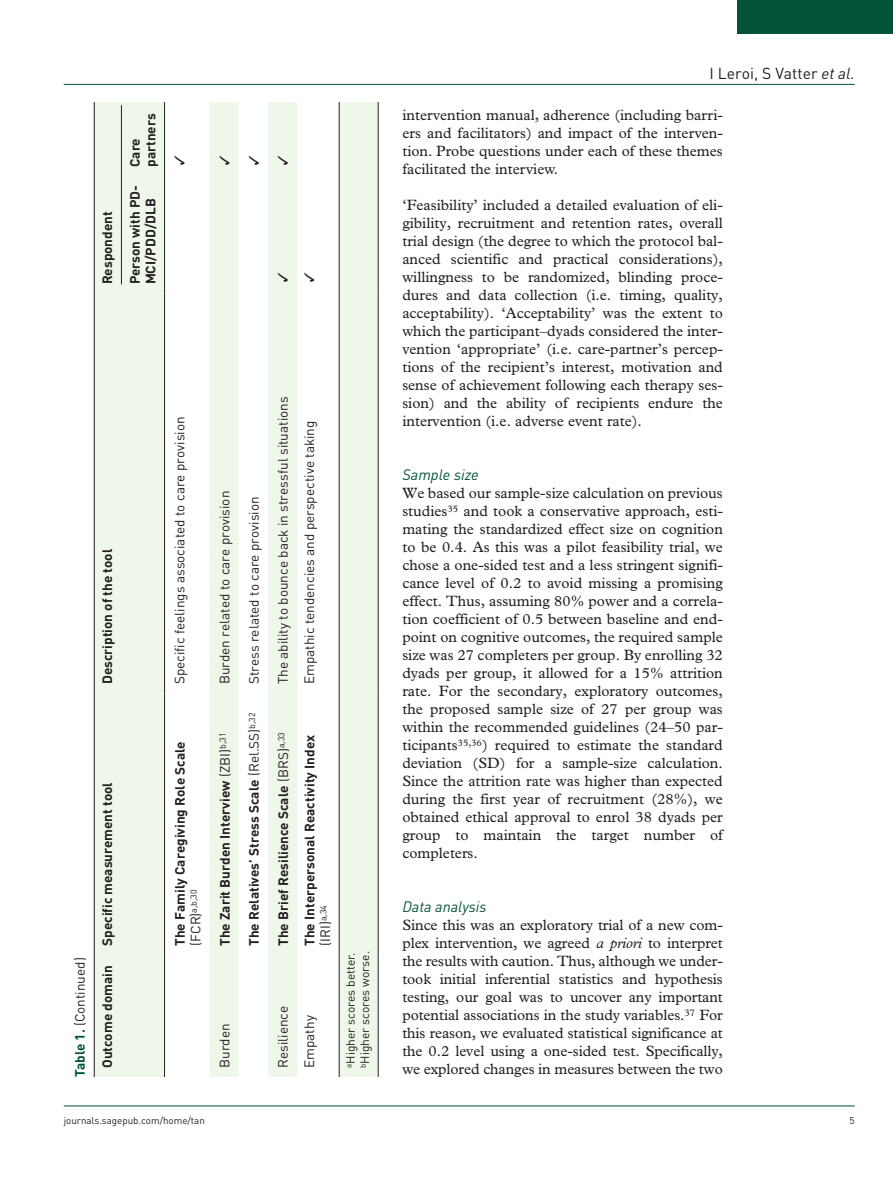
<style>
.page{position:relative;width:893px;height:1191px;background:#fff}
.page>*{position:absolute;margin:0;border:0;box-sizing:border-box;transform-origin:0 0}
.t1{font:15.75px "DIN";color:#231f20}
.t2{font:15px/18px "Plantin Std";color:#231f20;text-align:justify}
.t3{font:italic 15px "DIN";color:#015436}
.t4{font:700 13.5px/15.8px "DIN";color:#231f20}
.t5{font:13.5px "DIN";color:#231f20}
.t6{font:13.5px "MS Mincho";color:#231f20}
.t7{font:12px/14.2px "DIN";color:#231f20}
.t8{font:9.75px "DIN";color:#231f20}
.t9{font:8.7px "DIN";color:#231f20}
.s1{font-weight:700;color:#015436}
.s2{font-size:13.5px}
.s3{font-weight:400}
.s4{font-style:italic}
</style>
<div class="page">
<hr style="left:64px;top:84px;width:791px;height:1px;background:#015436">
<hr style="left:64px;top:1105px;width:791px;height:1px;background:#015436">
<div style="left:738px;top:0;width:155px;height:34px;background:#015436"></div>
<div style="left:93px;top:102px;width:71px;height:975px;background:#eff7ea"></div>
<svg style="left:165px;top:102px;width:1px;height:975px"></svg>
<svg style="left:210px;top:102px;width:168px;height:975px;fill:#eff7ea"></svg>
<hr style="left:164px;top:955px;width:1px;height:122px;background:#231f20">
<hr style="left:164px;top:693px;width:1px;height:262px;background:#231f20">
<hr style="left:164px;top:293px;width:1px;height:400px;background:#231f20">
<hr style="left:164px;top:176px;width:1px;height:117px;background:#231f20">
<hr style="left:164px;top:102px;width:1px;height:74px;background:#231f20">
<hr style="left:339px;top:955px;width:1px;height:122px;background:#231f20">
<hr style="left:339px;top:693px;width:1px;height:262px;background:#231f20">
<hr style="left:339px;top:293px;width:1px;height:400px;background:#231f20">
<hr style="left:339px;top:176px;width:1px;height:117px;background:#231f20">
<hr style="left:339px;top:102px;width:1px;height:74px;background:#231f20">
<hr style="left:378px;top:955px;width:1px;height:122px;background:#231f20">
<hr style="left:378px;top:693px;width:1px;height:262px;background:#231f20">
<hr style="left:378px;top:293px;width:1px;height:400px;background:#231f20">
<hr style="left:378px;top:176px;width:1px;height:117px;background:#231f20">
<hr style="left:378px;top:102px;width:1px;height:74px;background:#231f20">
<hr style="left:121px;top:105px;width:1px;height:179px;background:#231f20">
<hr style="left:94px;top:102px;width:1px;height:975px;background:#231f20">
<p class="t4" style="left:126px;top:167px;width:55px;rotate:-90deg">Care partners</p>
<p class="t4" style="left:93px;top:284px;width:101px;line-height:27.8px;rotate:-90deg">Respondent<br>Person with PD-</p>
<p class="t4" style="left:142px;top:284px;width:88px;rotate:-90deg">MCI/PDD/DLB</p>
<p class="t6" style="left:173px;top:167px;width:15px;rotate:-90deg">✓</p>
<p class="t6" style="left:218px;top:167px;width:15px;rotate:-90deg">✓</p>
<p class="t6" style="left:247px;top:167px;width:15px;rotate:-90deg">✓</p>
<p class="t6" style="left:276px;top:167px;width:15px;rotate:-90deg">✓</p>
<p class="t6" style="left:276px;top:284px;width:15px;rotate:-90deg">✓</p>
<p class="t6" style="left:303px;top:284px;width:15px;rotate:-90deg">✓</p>
<p class="t4" style="left:99px;top:684px;width:137px;rotate:-90deg">Description of the tool</p>
<p class="t5" style="left:72px;top:1077px;width:121px;rotate:-90deg"><span class="s1">Table 1.</span> (Continued)</p>
<p class="t4" style="left:99px;top:946px;width:165px;rotate:-90deg">Specific measurement tool</p>
<p class="t4" style="left:99px;top:1068px;width:104px;rotate:-90deg">Outcome domain</p>
<p class="t5" style="left:171px;top:684px;width:269px;rotate:-90deg">Specific feelings associated to care provision</p>
<p class="t4" style="left:171px;top:946px;width:206px;rotate:-90deg">The Family Caregiving Role Scale</p>
<p class="t9" style="left:188px;top:946px;width:58px;rotate:-90deg"><span class="s2">(FCR)</span>a,b,30</p>
<p class="t5" style="left:216px;top:684px;width:195px;rotate:-90deg">Burden related to care provision</p>
<p class="t4" style="left:216px;top:946px;width:215px;rotate:-90deg">The Zarit Burden Interview <span class="s3">(ZBI)</span><sup>b,31</sup></p>
<p class="t5" style="left:245px;top:684px;width:189px;rotate:-90deg">Stress related to care provision</p>
<p class="t4" style="left:246px;top:946px;width:235px;rotate:-90deg">The Relatives’ Stress Scale <span class="s3">(Rel.SS)</span><sup>b,32</sup></p>
<p class="t5" style="left:216px;top:1068px;width:46px;rotate:-90deg">Burden</p>
<p class="t5" style="left:275px;top:684px;width:289px;rotate:-90deg">The ability to bounce back in stressful situations</p>
<p class="t5" style="left:301px;top:684px;width:265px;rotate:-90deg">Empathic tendencies and perspective taking</p>
<p class="t4" style="left:275px;top:946px;width:215px;rotate:-90deg">The Brief Resilience Scale <span class="s3">(BRS)</span><sup>a,33</sup></p>
<p class="t5" style="left:275px;top:1068px;width:64px;rotate:-90deg">Resilience</p>
<p class="t4" style="left:301px;top:946px;width:212px;rotate:-90deg">The Interpersonal Reactivity Index <span class="s3">(IRI)</span><sup>a,34</sup></p>
<p class="t5" style="left:301px;top:1068px;width:54px;rotate:-90deg">Empathy</p>
<p class="t7" style="left:343px;top:1068px;width:118px;rotate:-90deg"><sup>a</sup>Higher scores better. <sup>b</sup>Higher scores worse.</p>
<p class="t1" style="left:709px;top:63px;width:147px">I Leroi, S Vatter <span class="s4">et al.</span></p>
<p class="t2" style="left:402px;top:106px;width:322px">intervention manual, adherence (including barri&shy;ers and facilitators) and impact of the interven&shy;tion. Probe questions under each of these themes facilitated the interview.</p>
<p class="t2" style="left:402px;top:196px;width:322px">‘Feasibility’ included a detailed evaluation of eli&shy;gibility, recruitment and retention rates, overall trial design (the degree to which the protocol bal&shy;anced scientific and practical considerations), willingness to be randomized, blinding proce&shy;dures and data collection (i.e. timing, quality, acceptability). ‘Acceptability’ was the extent to which the participant–dyads considered the inter&shy;vention ‘appropriate’ (i.e. care-partner’s percep&shy;tions of the recipient’s interest, motivation and sense of achievement following each therapy ses&shy;sion) and the ability of recipients endure the intervention (i.e. adverse event rate).</p>
<p class="t3" style="left:402px;top:465px;width:78px">Sample size</p>
<p class="t2" style="left:402px;top:484px;width:322px">We based our sample-size calculation on previous studies<sup>35</sup> and took a conservative approach, esti&shy;mating the standardized effect size on cognition to be 0.4. As this was a pilot feasibility trial, we chose a one-sided test and a less stringent signifi&shy;cance level of 0.2 to avoid missing a promising effect. Thus, assuming 80% power and a correla&shy;tion coefficient of 0.5 between baseline and end&shy;point on cognitive outcomes, the required sample size was 27 completers per group. By enrolling 32 dyads per group, it allowed for a 15% attrition rate. For the secondary, exploratory outcomes, the proposed sample size of 27 per group was within the recommended guidelines (24–50 par&shy;ticipants<sup>35,36</sup>) required to estimate the standard deviation (SD) for a sample-size calculation.<br>Since the attrition rate was higher than expected during the first year of recruitment (28%), we obtained ethical approval to enrol 38 dyads per group to maintain the target number of completers.</p>
<p class="t3" style="left:402px;top:897px;width:86px">Data analysis</p>
<p class="t2" style="left:402px;top:916px;width:322px">Since this was an exploratory trial of a new com&shy;plex intervention, we agreed <span class="s4">a priori</span> to interpret the results with caution. Thus, although we under&shy;took initial inferential statistics and hypothesis testing, our goal was to uncover any important potential associations in the study variables.<sup>37</sup> For this reason, we evaluated statistical significance at the 0.2 level using a one-sided test. Specifically, we explored changes in measures between the two</p>
<p class="t8" style="left:64px;top:1114px;width:143px">journals.sagepub.com/home/tan</p>
<p class="t8" style="left:850px;top:1114px;width:7px">5</p>
</div>
